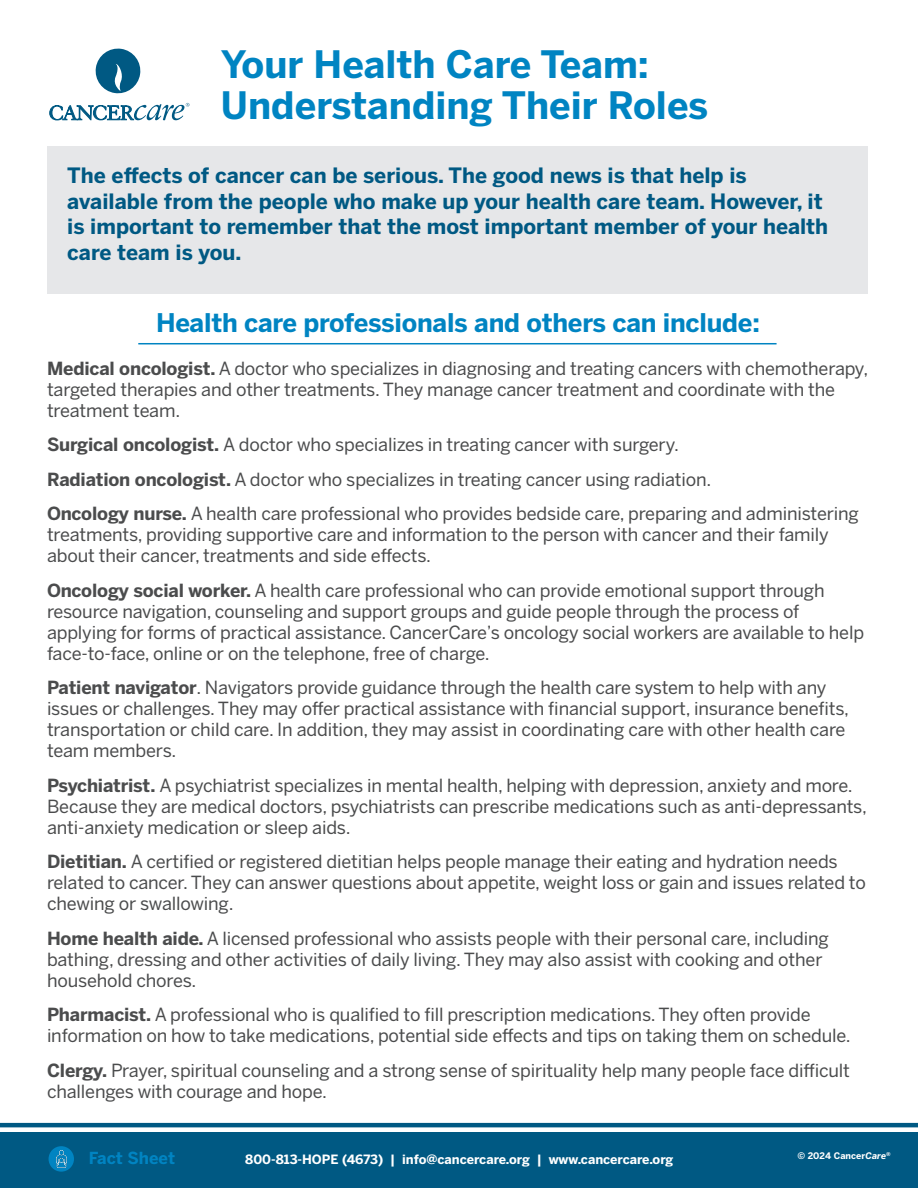
<style>
.page{position:relative;width:918px;height:1188px;background:#fff}
.page>*{position:absolute;margin:0;border:0;box-sizing:border-box;transform-origin:0 0}
.t1{font:700 37.5px/40.5px "Benton Sans";color:#0084c2}
.Main_Intro{font:700 25.5px "Benton Sans";letter-spacing:-.01em;color:#0084c2}
.Leadder{font:700 21px/25.5px "Benton Sans";color:#005983}
.Leadder-2{font:18px/21px "Benton Sans";letter-spacing:-.01em;color:#4b4c4d}
.t2{font:700 16.5px "Benton Sans";color:#0084c2}
.t3{font:700 12.75px "Benton Sans";color:#fff}
.Leadder-3{font:700 9px "Benton Sans";letter-spacing:.005em;color:#fff}
.s1{font-weight:700}
.s2{font-style:italic}
</style>
<div class="page">
<div style="left:0;top:1132px;width:918px;height:56px;background:#005983"></div>
<hr style="left:0;top:1123px;width:918px;height:4px;background:#005983">
<div style="left:47px;top:147px;width:821px;height:147px;background:#e6e7e9"></div>
<svg style="left:95px;top:48px;width:46px;height:46px"></svg>
<svg style="left:50px;top:103px;width:139px;height:17px"></svg>
<div style="left:49px;top:1146px;width:25px;height:26px;background:#0084c2;border-radius:50%"></div>
<img style="left:56px;top:1150px;width:10px;height:17px">
<hr style="left:138px;top:343px;width:639px;height:1px;background:#0084c2">
<p class="t1" style="left:221px;top:44px;width:489px">Your Health Care Team:<br>Understanding Their Roles</p>
<p class="Leadder" style="left:67px;top:163px;width:763px">The effects of cancer can be serious. The good news is that help is available from the people who make up your health care team. However, it is important to remember that the most important member of your health care team is you.</p>
<p class="Main_Intro" style="left:156px;top:307px;width:605px">Health care professionals and others can include:</p>
<p class="Leadder-2" style="left:47px;top:358px;width:823px"><span class="s1">Medical oncologist.</span> A doctor who specializes in diagnosing and treating cancers with chemotherapy, targeted therapies and other treatments. They manage cancer treatment and coordinate with the treatment team.</p>
<p class="Leadder-2" style="left:47px;top:434px;width:634px"><span class="s1">Surgical oncologist.</span> A doctor who specializes in treating cancer with surgery.</p>
<p class="Leadder-2" style="left:47px;top:469px;width:666px"><span class="s1">Radiation oncologist.</span> A doctor who specializes in treating cancer using radiation.</p>
<p class="Leadder-2" style="left:47px;top:503px;width:813px"><span class="s1">Oncology nurse.</span> A health care professional who provides bedside care, preparing and administering treatments, providing supportive care and information to the person with cancer and their family about their cancer, treatments and side effects.</p>
<p class="Leadder-2" style="left:47px;top:580px;width:819px"><span class="s1">Oncology social worker.</span> A health care professional who can provide emotional support through resource navigation, counseling and support groups and guide people through the process of applying for forms of practical assistance. CancerCare’s oncology social workers are available to help face-to-face, online or on the telephone, free of charge.</p>
<p class="Leadder-2" style="left:47px;top:677px;width:804px"><span class="s1">Patient navigator</span>. Navigators provide guidance through the health care system to help with any issues or challenges. They may offer practical assistance with financial support, insurance benefits, transportation or child care. In addition, they may assist in coordinating care with other health care team members.</p>
<p class="Leadder-2" style="left:47px;top:775px;width:821px"><span class="s1">Psychiatrist.</span> A psychiatrist specializes in mental health, helping with depression, anxiety and more.<br>Because they are medical doctors, psychiatrists can prescribe medications such as anti-depressants, anti-anxiety medication or sleep aids.</p>
<p class="Leadder-2" style="left:47px;top:851px;width:820px"><span class="s1">Dietitian.</span> A certified or registered dietitian helps people manage their eating and hydration needs related to cancer. They can answer questions about appetite, weight loss or gain and issues related to chewing or swallowing.</p>
<p class="Leadder-2" style="left:47px;top:928px;width:783px"><span class="s1">Home health aide.</span> A licensed professional who assists people with their personal care, including bathing, dressing and other activities of daily living. They may also assist with cooking and other household chores.</p>
<p class="Leadder-2" style="left:47px;top:1004px;width:805px"><span class="s1">Pharmacist.</span> A professional who is qualified to fill prescription medications. They often provide information on how to take medications, potential side effects and tips on taking them on schedule.</p>
<p class="Leadder-2" style="left:47px;top:1060px;width:805px"><span class="s1">Clergy.</span> Prayer, spiritual counseling and a strong sense of spirituality help many people face difficult challenges with courage and hope.</p>
<p class="t2" style="left:89px;top:1149px;width:88px">Fact Sheet</p>
<p class="t3" style="left:245px;top:1151px;width:430px">800-813-HOPE (4673) | info@cancercare.org | www.cancercare.org</p>
<p class="Leadder-3" style="left:797px;top:1150px;width:95px">© 2024 Cancer<span class="s2">Care</span><sup>®</sup></p>
</div>
